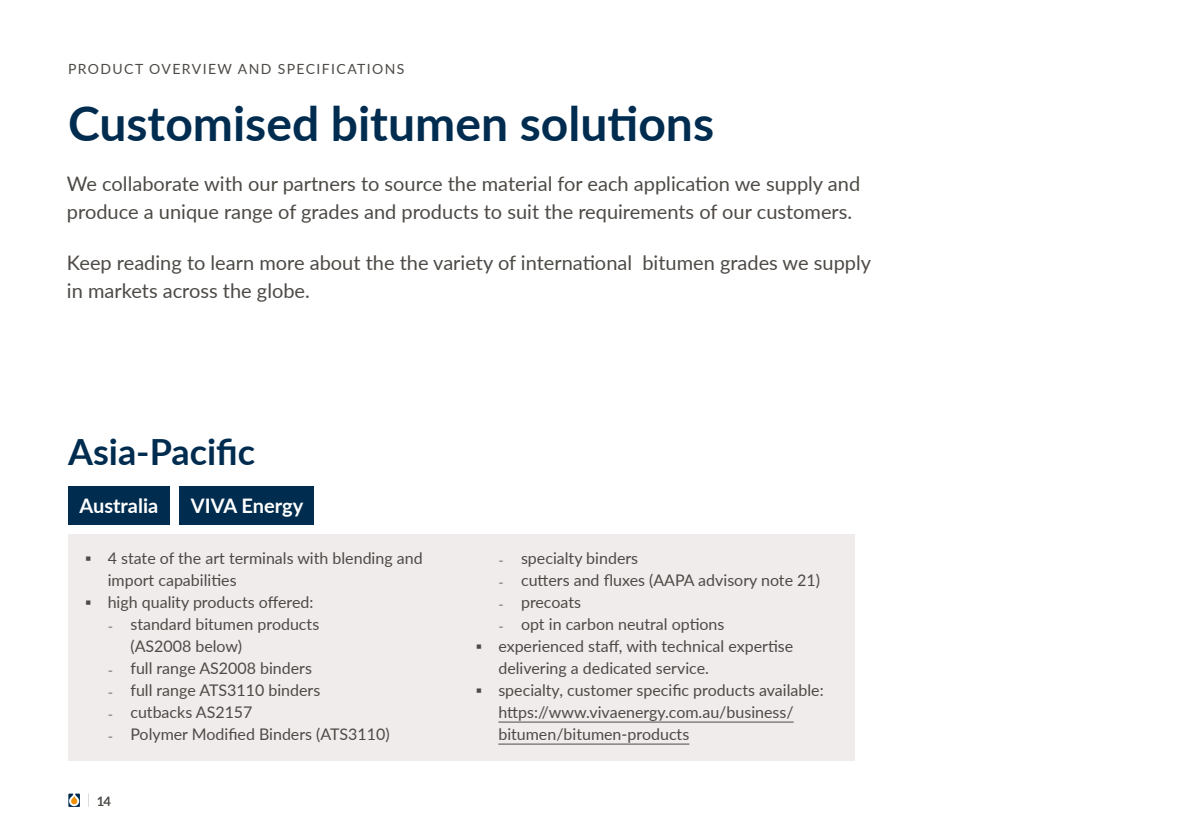
<style>
.page{position:relative;width:1191px;height:840px;background:#fff}
.page>*{position:absolute;margin:0;border:0;box-sizing:border-box;transform-origin:0 0}
.t1{font:700 48px "Lato";color:#002c50}
.t2{font:700 36px "Lato";color:#002c50}
.t3{font:20px/28px "Lato";color:#4d4a46}
.t4{font:700 20px "Lato";color:#fff}
.t5{font:16px/22px "Lato";color:#4d4a46}
.t6{font:14px "Lato";letter-spacing:.1em;color:#4d4a46}
.t7{font:700 13px "Lato";color:#4d4a46}
</style>
<div class="page">
<div style="left:68px;top:534px;width:787px;height:226px;background:#f0ecec"></div>
<hr style="left:498px;top:721px;width:295px;height:1px;background:#4d4a46">
<hr style="left:498px;top:743px;width:191px;height:1px;background:#4d4a46">
<div style="left:68px;top:485px;width:102px;height:39px;background:#002c50"></div>
<div style="left:179px;top:485px;width:135px;height:39px;background:#002c50"></div>
<svg style="left:68px;top:793px;width:12px;height:13px"></svg>
<svg style="left:88px;top:793px;width:1px;height:13px"></svg>
<p class="t6" style="left:68px;top:59px;width:338px">PRODUCT OVERVIEW AND SPECIFICATIONS</p>
<h1 class="t1" style="left:68px;top:88px;width:647px">Customised bitumen solutions</h1>
<p class="t3" style="left:67px;top:169px;width:794px">We collaborate with our partners to source the material for each application we supply and produce a unique range of grades and products to suit the requirements of our customers.</p>
<p class="t3" style="left:67px;top:248px;width:805px">Keep reading to learn more about the the variety of international bitumen grades we supply in markets across the globe.</p>
<h2 class="t2" style="left:68px;top:425px;width:189px">Asia-Pacific</h2>
<p class="t4" style="left:79px;top:491px;width:80px">Australia</p>
<p class="t4" style="left:191px;top:491px;width:114px">VIVA Energy</p>
<p class="t5" style="left:108px;top:546px;width:316px;text-indent:-23px">▪ 4 state of the art terminals with blending and import capabilities</p>
<p class="t5" style="left:85px;top:590px;width:230px">▪ high quality products offered:</p>
<p class="t5" style="left:108px;top:612px;width:213px">Ӄ standard bitumen products</p>
<p class="t5" style="left:130px;top:634px;width:113px">(AS2008 below)</p>
<p class="t5" style="left:108px;top:656px;width:206px">Ӄ full range AS2008 binders</p>
<p class="t5" style="left:108px;top:678px;width:214px">Ӄ full range ATS3110 binders</p>
<p class="t5" style="left:108px;top:700px;width:146px">Ӄ cutbacks AS2157</p>
<p class="t5" style="left:108px;top:722px;width:283px">Ӄ Polymer Modified Binders (ATS3110)</p>
<p class="t7" style="left:97px;top:790px;width:16px">14</p>
<p class="t5" style="left:498px;top:546px;width:323px">Ӄ specialty binders<br>Ӄ cutters and fluxes (AAPA advisory note 21)<br>Ӄ precoats<br>Ӄ opt in carbon neutral options</p>
<p class="t5" style="left:498px;top:634px;width:296px;text-indent:-23px">▪ experienced staff, with technical expertise delivering a dedicated service.</p>
<p class="t5" style="left:498px;top:678px;width:327px;text-indent:-23px">▪ specialty, customer specific products available: https://www.vivaenergy.com.au/business/ bitumen/bitumen-products</p>
</div>
